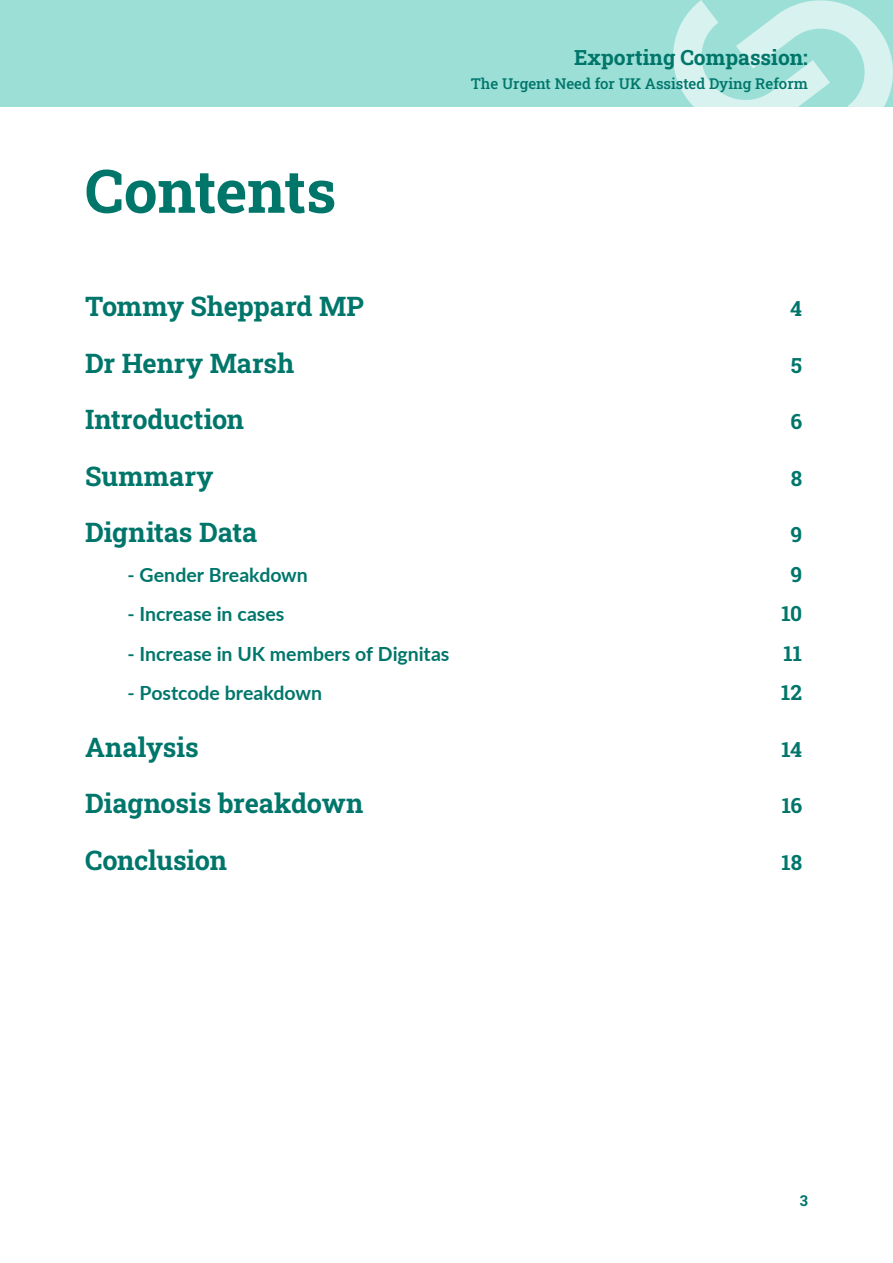
<style>
.page{position:relative;width:893px;height:1263px;background:#fff}
.page>*{position:absolute;margin:0;border:0;box-sizing:border-box;transform-origin:0 0}
.t1{font:60px "Roboto Slab";color:#00766b}
.Subheading{font:27px "Roboto Slab";letter-spacing:-.005em;color:#00766b}
.Subheading-2{font:21px "Roboto Slab";color:#00766b}
.Subheading-3{font:700 19.5px "Lato";color:#00766b}
.t2{font:15px "Roboto Slab";color:#00766b}
</style>
<div class="page">
<div style="left:0;top:0;width:893px;height:106px;background:#9cdfd7"></div>
<svg style="left:671px;top:0;width:222px;height:107px"></svg>
<p class="t1" style="left:85px;top:150px;width:253px">Contents</p>
<p class="Subheading-2" style="left:574px;top:43px;width:235px">Exporting Compassion:</p>
<p class="t2" style="left:471px;top:73px;width:339px">The Urgent Need for UK Assisted Dying Reform</p>
<p class="Subheading" style="left:85px;top:288px;width:280px">Tommy Sheppard MP</p>
<p class="Subheading-2" style="left:790px;top:294px;width:13px">4</p>
<p class="Subheading" style="left:85px;top:344px;width:211px">Dr Henry Marsh</p>
<p class="Subheading-2" style="left:791px;top:351px;width:13px">5</p>
<p class="Subheading" style="left:85px;top:401px;width:161px">Introduction</p>
<p class="Subheading-2" style="left:790px;top:407px;width:13px">6</p>
<p class="Subheading" style="left:85px;top:457px;width:130px">Summary</p>
<p class="Subheading-2" style="left:791px;top:464px;width:13px">8</p>
<p class="Subheading" style="left:85px;top:514px;width:174px">Dignitas Data</p>
<p class="Subheading-2" style="left:790px;top:520px;width:13px">9</p>
<p class="Subheading-3" style="left:128px;top:560px;width:182px">- Gender Breakdown</p>
<p class="Subheading-2" style="left:790px;top:560px;width:13px">9</p>
<p class="Subheading-3" style="left:128px;top:600px;width:158px">- Increase in cases</p>
<p class="Subheading-2" style="left:781px;top:599px;width:22px">10</p>
<p class="Subheading-3" style="left:128px;top:639px;width:323px">- Increase in UK members of Dignitas</p>
<p class="Subheading-2" style="left:783px;top:639px;width:20px">11</p>
<p class="Subheading-3" style="left:128px;top:679px;width:196px">- Postcode breakdown</p>
<p class="Subheading-2" style="left:781px;top:678px;width:22px">12</p>
<p class="Subheading" style="left:85px;top:728px;width:115px">Analysis</p>
<p class="Subheading-2" style="left:781px;top:735px;width:22px">14</p>
<p class="Subheading" style="left:85px;top:785px;width:280px">Diagnosis breakdown</p>
<p class="Subheading-2" style="left:782px;top:791px;width:22px">16</p>
<p class="Subheading" style="left:85px;top:841px;width:144px">Conclusion</p>
<p class="Subheading-2" style="left:782px;top:848px;width:22px">18</p>
<p class="t2" style="left:800px;top:1191px;width:10px">3</p>
</div>
